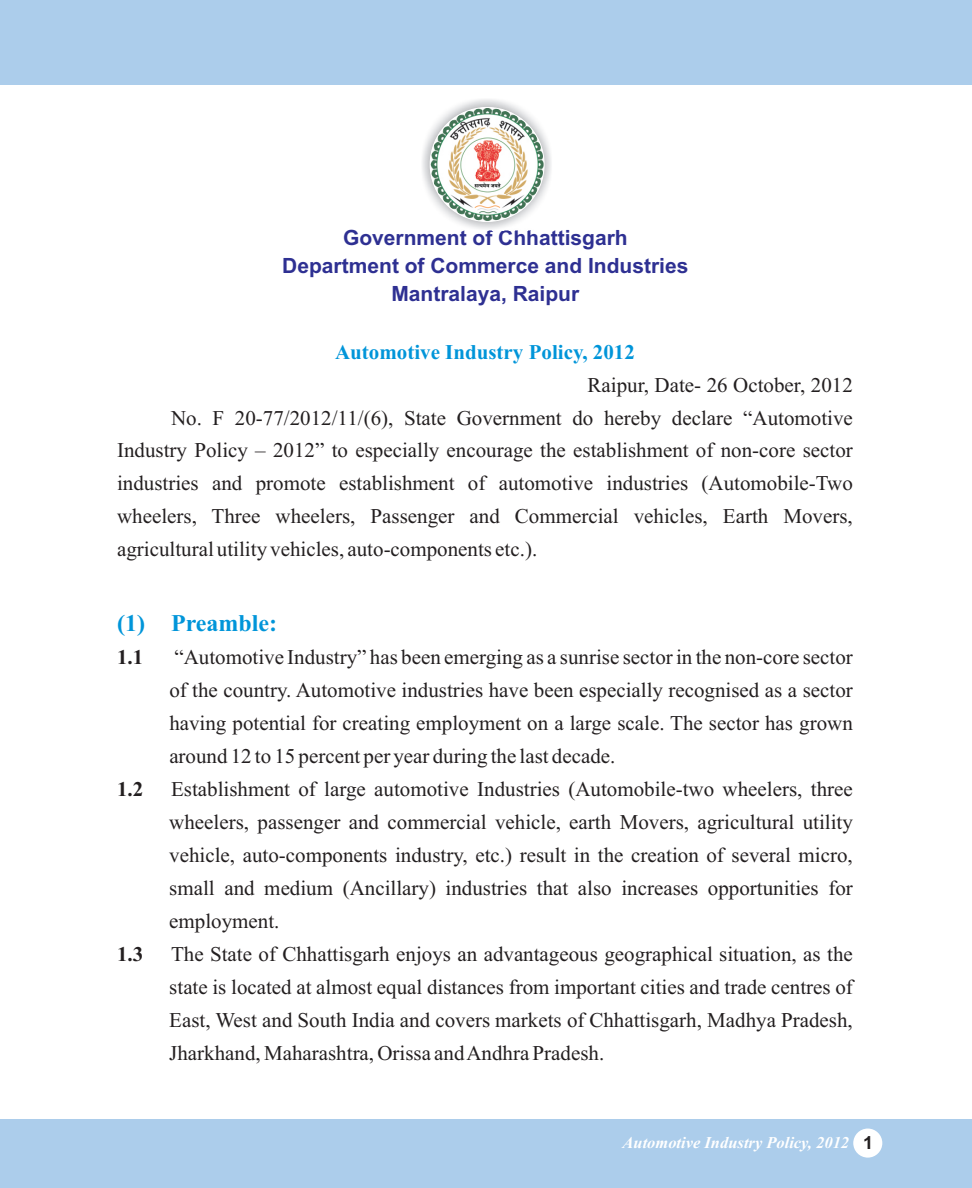
<style>
.page{position:relative;width:972px;height:1188px;background:#fff}
.page>*{position:absolute;margin:0;border:0;box-sizing:border-box;transform-origin:0 0}
.t1{font:700 24px "Times New Roman";color:#0095d9}
.t2{font:21px/33px "Times New Roman";color:#231f20;text-align:justify}
.t3{font:700 21px/28.2px "Arial";color:#2e3092;text-align:center}
.t4{font:700 21px "Times New Roman";color:#0095d9}
.t5{font:700 21px "Times New Roman";color:#231f20}
.t6{font:700 18px "Arial";color:#231f20}
.t7{font:italic 700 16.5px "Times New Roman";color:#fff}
</style>
<div class="page">
<div style="left:0;top:0;width:972px;height:85px;background:#accdeb"></div>
<div style="left:1px;top:1120px;width:971px;height:68px;background:#accdeb"></div>
<hr style="left:0;top:1120px;width:1px;height:67px;background:#accdeb">
<div style="left:853px;top:1129px;width:29px;height:29px;background:#fff;border-radius:50%"></div>
<img style="left:422px;top:99px;width:129px;height:130px">
<img style="left:430px;top:108px;width:114px;height:113px;border-radius:50%">
<p class="t3" style="left:282px;top:225px;width:408px">Government of Chhattisgarh<br>Department of Commerce and Industries<br>Mantralaya, Raipur</p>
<p class="t4" style="left:335px;top:344px;width:301px">Automotive Industry Policy, 2012</p>
<p class="t2" style="left:588px;top:370px;width:267px">Raipur, Date- 26 October, 2012</p>
<p class="t2" style="left:171px;top:403px;width:683px">No. F 20-77/2012/11/(6), State Government do hereby declare “Automotive</p>
<p class="t2" style="left:117px;top:436px;width:737px">Industry Policy – 2012” to especially encourage the establishment of non-core sector</p>
<p class="t2" style="left:117px;top:469px;width:737px">industries and promote establishment of automotive industries (Automobile-Two</p>
<p class="t2" style="left:117px;top:502px;width:737px">wheelers, Three wheelers, Passenger and Commercial vehicles, Earth Movers,</p>
<p class="t2" style="left:117px;top:535px;width:422px">agricultural utility vehicles, auto-components etc.).</p>
<p class="t1" style="left:117px;top:614px;width:162px">(1) Preamble:</p>
<p class="t5" style="left:117px;top:650px;width:28px">1.1</p>
<p class="t2" style="left:169px;top:643px;width:685px">“Automotive Industry” has been emerging as a sunrise sector in the non-core sector of the country. Automotive industries have been especially recognised as a sector having potential for creating employment on a large scale. The sector has grown around 12 to 15 percent per year during the last decade.</p>
<p class="t5" style="left:117px;top:782px;width:28px">1.2</p>
<p class="t2" style="left:169px;top:775px;width:685px">Establishment of large automotive Industries (Automobile-two wheelers, three wheelers, passenger and commercial vehicle, earth Movers, agricultural utility vehicle, auto-components industry, etc.) result in the creation of several micro, small and medium (Ancillary) industries that also increases opportunities for employment.</p>
<p class="t5" style="left:117px;top:947px;width:28px">1.3</p>
<p class="t2" style="left:169px;top:939px;width:685px">The State of Chhattisgarh enjoys an advantageous geographical situation, as the state is located at almost equal distances from important cities and trade centres of East, West and South India and covers markets of Chhattisgarh, Madhya Pradesh, Jharkhand, Maharashtra, Orissa and Andhra Pradesh.</p>
<p class="t7" style="left:623px;top:1137px;width:228px">Automotive Industry Policy, 2012</p>
<p class="t6" style="left:863px;top:1136px;width:12px">1</p>
</div>
